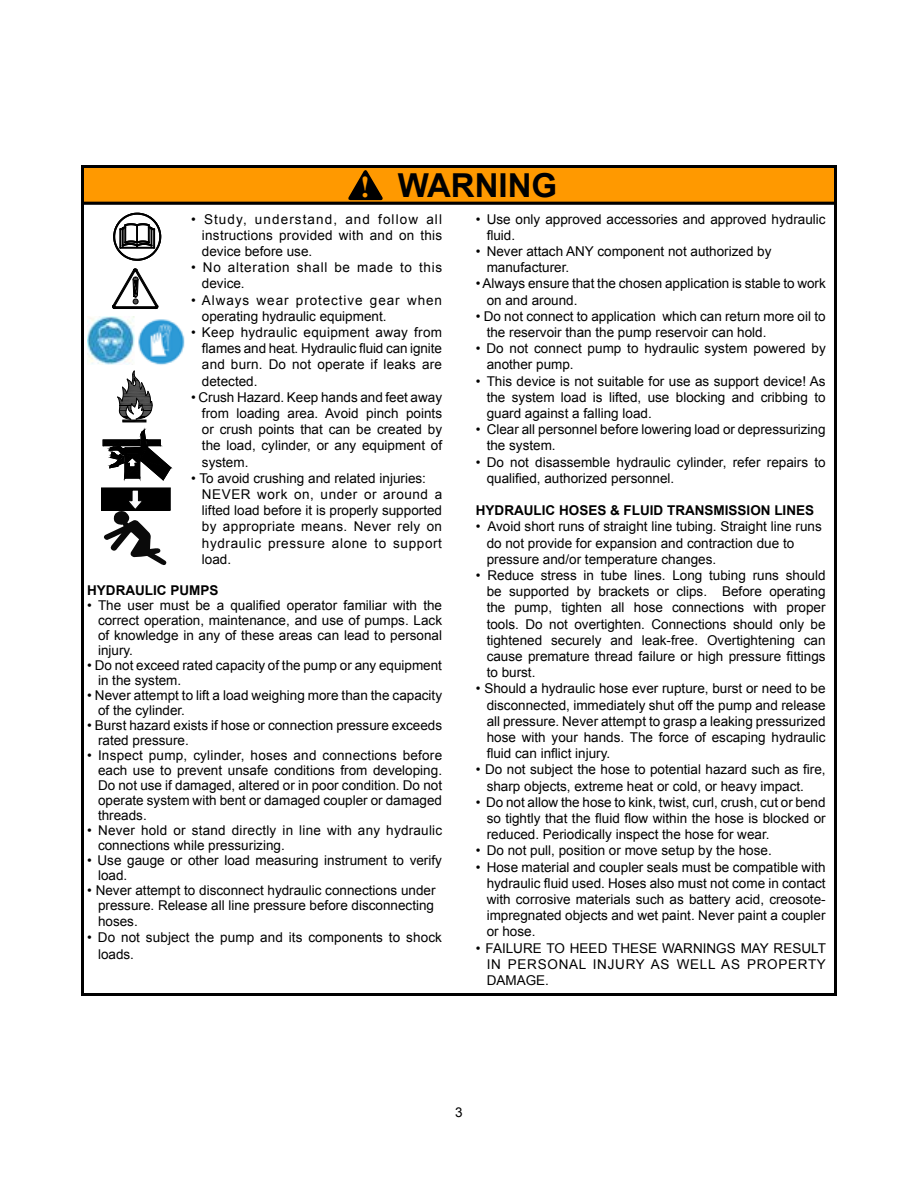
<style>
.page{position:relative;width:918px;height:1188px;background:#fff}
.page>*{position:absolute;margin:0;border:0;box-sizing:border-box;transform-origin:0 0}
.t1{font:700 33px "Arial";color:#000}
.t2{font:13.5px/16.2px "Arial";color:#000}
.t3{font:13.5px/16.2px "Arial";letter-spacing:.025em;color:#000}
.t4{font:13.5px/15px "Arial";letter-spacing:.02em;color:#000}
.t5{font:700 13.5px "Arial";color:#000}
.t6{font:13.5px/16.2px "Arial";letter-spacing:.05em;color:#000}
.s1{font-family:"Times New Roman";font-size:30px;color:#f90}
</style>
<div class="page">
<svg style="left:112px;top:268px;width:47px;height:41px"></svg>
<svg style="left:113px;top:212px;width:48px;height:49px"></svg>
<img style="left:138px;top:319px;width:46px;height:46px">
<img style="left:88px;top:317px;width:46px;height:48px">
<svg style="left:102px;top:429px;width:70px;height:52px"></svg>
<div style="left:102px;top:488px;width:68px;height:22px;background:#000"></div>
<div style="left:101px;top:488px;width:70px;height:23px;border:1px solid #000"></div>
<svg style="left:103px;top:489px;width:64px;height:76px"></svg>
<div style="left:82px;top:166px;width:754px;height:37px;background:#f90"></div>
<div style="left:81px;top:165px;width:756px;height:40px;border:3px solid #000"></div>
<svg style="left:348px;top:170px;width:35px;height:31px"></svg>
<svg style="left:117px;top:370px;width:36px;height:52px"></svg>
<h1 class="t1" style="left:360px;top:164px;width:198px"><span class="s1">!</span> WARNING</h1>
<p class="t2" style="left:487px;top:211px;width:340px;text-indent:-11px">• Use only approved accessories and approved hydraulic fluid.</p>
<p class="t2" style="left:487px;top:243px;width:286px;text-indent:-11px">• Never attach ANY component not authorized by manufacturer.</p>
<p class="t2" style="left:487px;top:276px;width:341px;text-indent:-11px">• Always ensure that the chosen application is stable to work on and around.</p>
<p class="t2" style="left:487px;top:308px;width:340px;text-indent:-11px">• Do not connect to application which can return more oil to the reservoir than the pump reservoir can hold.</p>
<p class="t2" style="left:487px;top:340px;width:341px;text-indent:-11px">• Do not connect pump to hydraulic system powered by another pump.</p>
<p class="t2" style="left:487px;top:373px;width:340px;text-align:justify;text-indent:-11px">• This device is not suitable for use as support device! As the system load is lifted, use blocking and cribbing to guard against a falling load.</p>
<p class="t2" style="left:487px;top:421px;width:340px;text-indent:-11px">• Clear all personnel before lowering load or depressurizing the system.</p>
<p class="t2" style="left:487px;top:454px;width:340px;text-indent:-11px">• Do not disassemble hydraulic cylinder, refer repairs to qualified, authorized personnel.</p>
<p class="t5" style="left:476px;top:501px;width:340px">HYDRAULIC HOSES &amp; FLUID TRANSMISSION LINES</p>
<p class="t2" style="left:487px;top:519px;width:337px;text-indent:-11px">• Avoid short runs of straight line tubing. Straight line runs do not provide for expansion and contraction due to pressure and/or temperature changes.</p>
<p class="t2" style="left:487px;top:567px;width:341px;text-align:justify;text-indent:-11px">• Reduce stress in tube lines. Long tubing runs should be supported by brackets or clips. Before operating the pump, tighten all hose connections with proper tools. Do not overtighten. Connections should only be tightened securely and leak-free. Overtightening can cause premature thread failure or high pressure fittings to burst.</p>
<p class="t2" style="left:487px;top:681px;width:340px;text-align:justify;text-indent:-11px">• Should a hydraulic hose ever rupture, burst or need to be disconnected, immediately shut off the pump and release all pressure. Never attempt to grasp a leaking pressurized hose with your hands. The force of escaping hydraulic fluid can inflict injury.</p>
<p class="t2" style="left:487px;top:762px;width:340px;text-indent:-11px">• Do not subject the hose to potential hazard such as fire, sharp objects, extreme heat or cold, or heavy impact.</p>
<p class="t2" style="left:487px;top:794px;width:340px;text-align:justify;text-indent:-11px">• Do not allow the hose to kink, twist, curl, crush, cut or bend so tightly that the fluid flow within the hose is blocked or reduced. Periodically inspect the hose for wear.</p>
<p class="t2" style="left:476px;top:843px;width:297px">• Do not pull, position or move setup by the hose.</p>
<p class="t2" style="left:487px;top:859px;width:341px;text-align:justify;text-indent:-11px">• Hose material and coupler seals must be compatible with hydraulic fluid used. Hoses also must not come in contact with corrosive materials such as battery acid, creosote&shy;impregnated objects and wet paint. Never paint a coupler or hose.</p>
<p class="t2" style="left:487px;top:940px;width:341px;text-align:justify;text-indent:-11px">• FAILURE TO HEED THESE WARNINGS MAY RESULT IN PERSONAL INJURY AS WELL AS PROPERTY DAMAGE.</p>
<p class="t2" style="left:202px;top:211px;width:242px;text-align:justify;text-indent:-11px">• Study, understand, and follow all instructions provided with and on this device before use.</p>
<p class="t6" style="left:202px;top:259px;width:242px;text-indent:-11px">• No alteration shall be made to this device.</p>
<p class="t2" style="left:202px;top:292px;width:242px;text-indent:-11px">• Always wear protective gear when operating hydraulic equipment.</p>
<p class="t2" style="left:202px;top:324px;width:242px;text-align:justify;text-indent:-11px">• Keep hydraulic equipment away from flames and heat. Hydraulic fluid can ignite and burn. Do not operate if leaks are detected.</p>
<p class="t2" style="left:202px;top:389px;width:242px;text-align:justify;text-indent:-11px">• Crush Hazard. Keep hands and feet away from loading area. Avoid pinch points or crush points that can be created by the load, cylinder, or any equipment of system.</p>
<p class="t3" style="left:202px;top:470px;width:242px;text-indent:-11px">• To avoid crushing and related injuries:<br>NEVER work on, under or around a lifted load before it is properly supported by appropriate means. Never rely on hydraulic pressure alone to support load.</p>
<p class="t5" style="left:87px;top:581px;width:133px">HYDRAULIC PUMPS</p>
<p class="t2" style="left:98px;top:598px;width:346px;line-height:15px;text-align:justify;text-indent:-11px">• The user must be a qualified operator familiar with the correct operation, maintenance, and use of pumps. Lack of knowledge in any of these areas can lead to personal injury.</p>
<p class="t2" style="left:98px;top:658px;width:345px;line-height:15px;text-indent:-11px">• Do not exceed rated capacity of the pump or any equipment in the system.</p>
<p class="t2" style="left:98px;top:688px;width:346px;line-height:15px;text-indent:-11px">• Never attempt to lift a load weighing more than the capacity of the cylinder.</p>
<p class="t2" style="left:98px;top:718px;width:346px;line-height:15px;text-indent:-11px">• Burst hazard exists if hose or connection pressure exceeds rated pressure.</p>
<p class="t2" style="left:98px;top:748px;width:346px;line-height:15px;text-align:justify;text-indent:-11px">• Inspect pump, cylinder, hoses and connections before each use to prevent unsafe conditions from developing.<br>Do not use if damaged, altered or in poor condition. Do not operate system with bent or damaged coupler or damaged threads.</p>
<p class="t4" style="left:98px;top:823px;width:346px;text-indent:-11px">• Never hold or stand directly in line with any hydraulic connections while pressurizing.</p>
<p class="t2" style="left:98px;top:853px;width:345px;line-height:15px;text-indent:-11px">• Use gauge or other load measuring instrument to verify load.</p>
<p class="t2" style="left:98px;top:883px;width:339px;line-height:15.6px;text-align:justify;text-indent:-11px">• Never attempt to disconnect hydraulic connections under pressure. Release all line pressure before disconnecting hoses.</p>
<p class="t2" style="left:98px;top:930px;width:345px;text-indent:-11px">• Do not subject the pump and its components to shock loads.</p>
<p class="t2" style="left:455px;top:1104px;width:9px">3</p>
</div>
